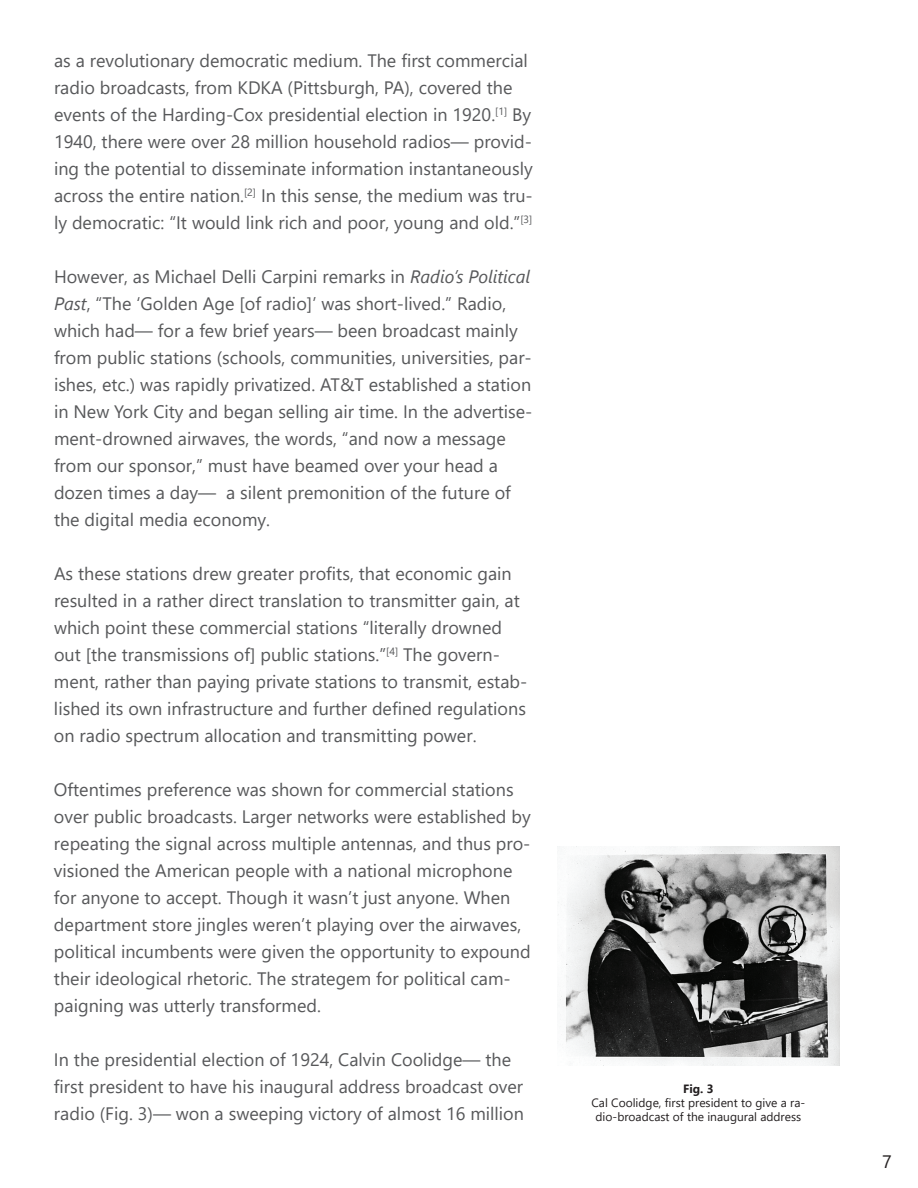
<style>
.page{position:relative;width:918px;height:1188px;background:#fff}
.page>*{position:absolute;margin:0;border:0;box-sizing:border-box;transform-origin:0 0}
.t1{font:18px/27px "Segoe UI";color:#57585a}
.t2{font:18px "Segoe UI";color:#231f20}
.t3{font:12px/14.4px "Segoe UI";color:#231f20;text-align:center}
.t4{font:700 12px "Segoe UI";color:#231f20}
.s1{font-style:italic}
</style>
<div class="page">
<img style="left:558px;top:846px;width:281px;height:220px">
<p class="t1" style="left:54px;top:46px;width:480px">as a revolutionary democratic medium. The first commercial radio broadcasts, from KDKA (Pittsburgh, PA), covered the events of the Harding-Cox presidential election in 1920.<sup>[1]</sup> By 1940, there were over 28 million household radios― provid&shy;ing the potential to disseminate information instantaneously across the entire nation.<sup>[2]</sup> In this sense, the medium was tru&shy;ly democratic: “It would link rich and poor, young and old.”<sup>[3]</sup></p>
<p class="t1" style="left:54px;top:262px;width:480px">However, as Michael Delli Carpini remarks in <span class="s1">Radio’s Political Past</span>, “The ‘Golden Age [of radio]’ was short-lived.” Radio, which had― for a few brief years― been broadcast mainly from public stations (schools, communities, universities, par&shy;ishes, etc.) was rapidly privatized. AT&amp;T established a station in New York City and began selling air time. In the advertise&shy;ment-drowned airwaves, the words, “and now a message from our sponsor,” must have beamed over your head a dozen times a day― a silent premonition of the future of the digital media economy.</p>
<p class="t1" style="left:54px;top:559px;width:475px">As these stations drew greater profits, that economic gain resulted in a rather direct translation to transmitter gain, at which point these commercial stations “literally drowned out [the transmissions of] public stations.”<sup>[4]</sup> The govern&shy;ment, rather than paying private stations to transmit, estab&shy;lished its own infrastructure and further defined regulations on radio spectrum allocation and transmitting power.</p>
<p class="t1" style="left:54px;top:775px;width:478px">Oftentimes preference was shown for commercial stations over public broadcasts. Larger networks were established by repeating the signal across multiple antennas, and thus pro&shy;visioned the American people with a national microphone for anyone to accept. Though it wasn’t just anyone. When department store jingles weren’t playing over the airwaves, political incumbents were given the opportunity to expound their ideological rhetoric. The strategem for political cam&shy;paigning was utterly transformed.</p>
<p class="t1" style="left:54px;top:1045px;width:472px">In the presidential election of 1924, Calvin Coolidge― the first president to have his inaugural address broadcast over radio (Fig. 3)― won a sweeping victory of almost 16 million</p>
<p class="t4" style="left:683px;top:1077px;width:32px">Fig. 3</p>
<p class="t3" style="left:592px;top:1094px;width:215px">Cal Coolidge, first president to give a ra&shy;dio-broadcast of the inaugural address</p>
<p class="t2" style="left:882px;top:1144px;width:11px">7</p>
</div>
